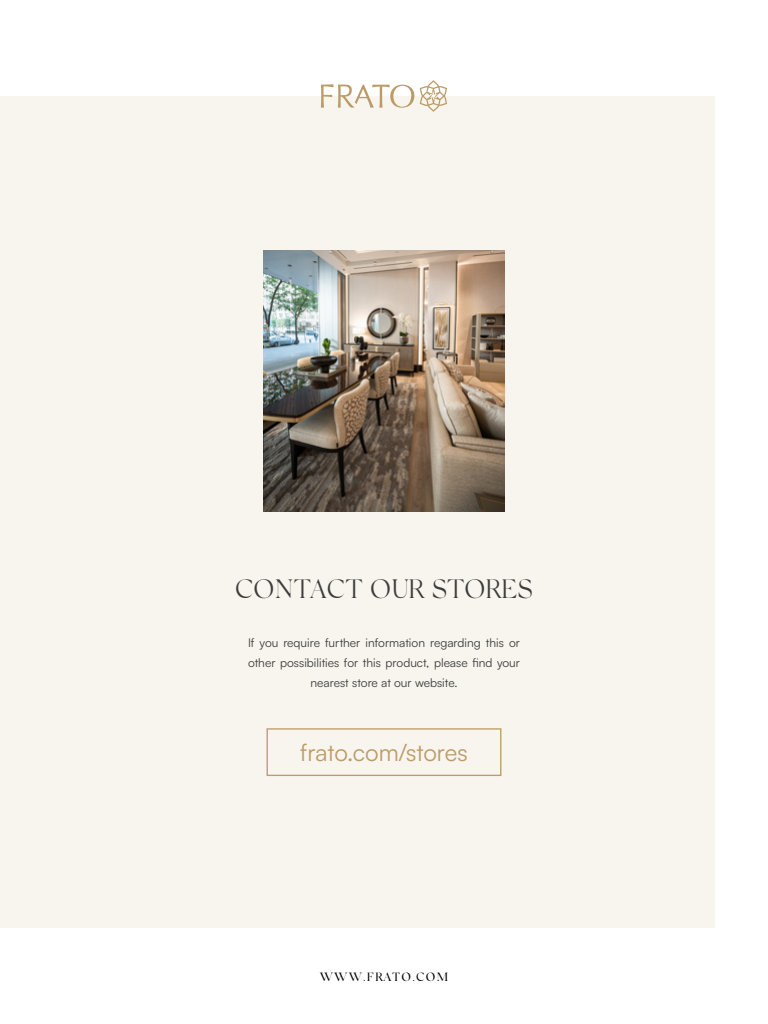
<style>
.page{position:relative;width:768px;height:1024px;background:#fff}
.page>*{position:absolute;margin:0;border:0;box-sizing:border-box;transform-origin:0 0}
.t1{font:300 26.6px "Silk Serif";color:#3c3c3b}
.t2{font:23.9px "Satoshi";color:#bc9b68}
.t3{font:12px/20px "Satoshi";color:#3c3c3b;text-align:center}
.t4{font:12px "Silk Serif";letter-spacing:.1em;color:#000}
</style>
<div class="page">
<div style="left:0;top:96px;width:715px;height:832px;background:#f8f5ef"></div>
<svg style="left:321px;top:80px;width:126px;height:32px"></svg>
<div style="left:267px;top:728px;width:234px;height:48px;border:1px solid #bc9b68"></div>
<img style="left:264px;top:250px;width:240px;height:262px">
<h1 class="t1" style="left:235px;top:574px;width:299px">CONTACT OUR STORES</h1>
<p class="t3" style="left:248px;top:632px;width:274px">If you require further information regarding this or other possibilities for this product, please find your nearest store at our website.</p>
<h2 class="t2" style="left:300px;top:736px;width:169px">frato.com/stores</h2>
<p class="t4" style="left:320px;top:970px;width:130px">WWW.FRATO.COM</p>
</div>
